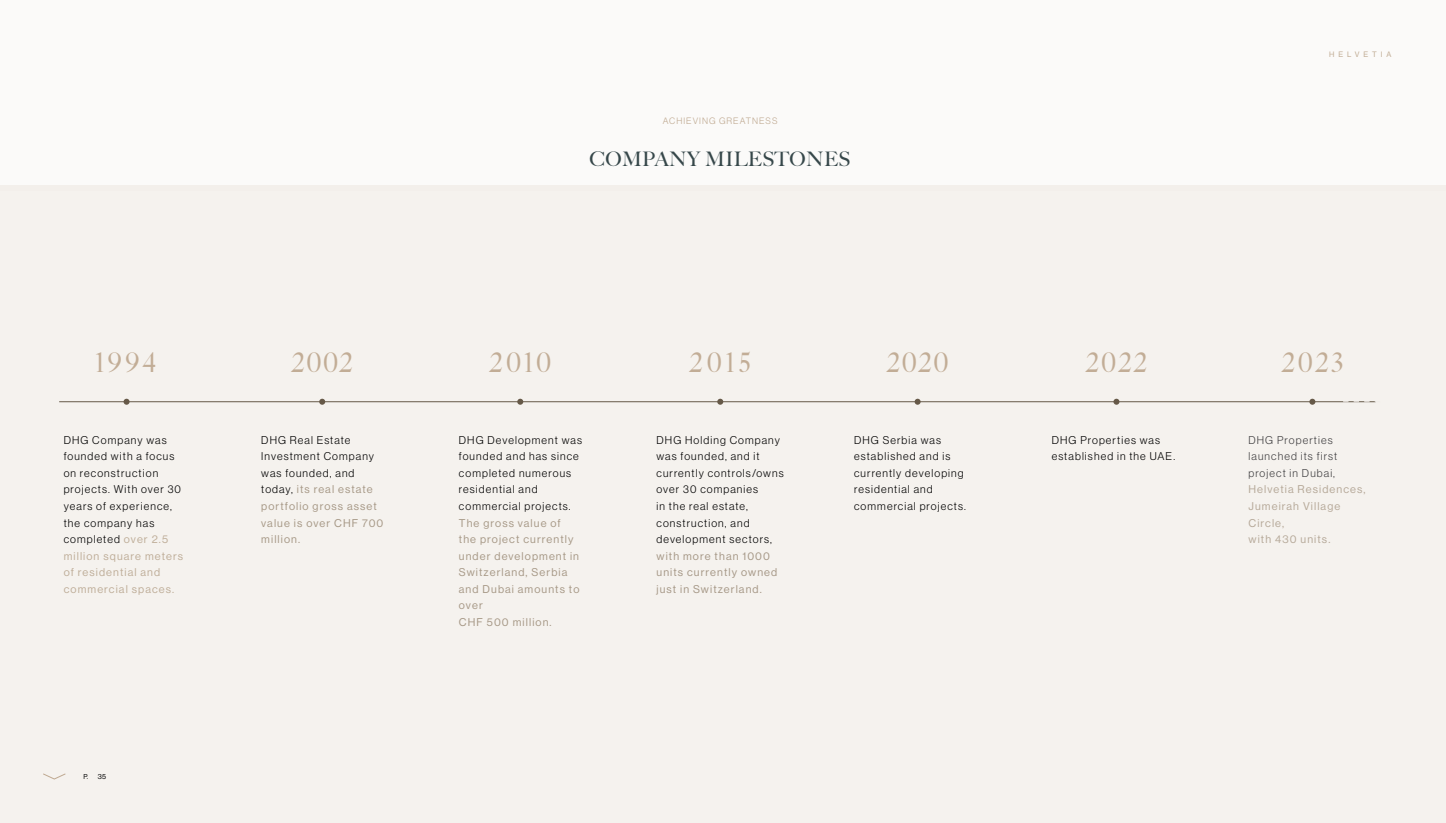
<style>
.page{position:relative;width:1446px;height:823px;background:#fff}
.page>*{position:absolute;margin:0;border:0;box-sizing:border-box;transform-origin:0 0}
.t1{font:27.1px "Big Caslon FB";letter-spacing:.105em;color:#c2ad96}
.t2{font:20px "Big Caslon FB";letter-spacing:.02em;color:#36474a}
.t3{font:11px/16.5px "N Haas Grotesk DS Pro 45 Lt";letter-spacing:.1em;color:#000}
.t4{font:11px/16.5px "N Haas Grotesk DS Pro 55 Rg";letter-spacing:.1em;color:#a79987}
.t5{font:11px/16.5px "N Haas Grotesk DS Pro 55 Rg";letter-spacing:.1em;color:#b6a999}
.t6{font:11px/16.5px "N Haas Grotesk DS Pro 55 Rg";letter-spacing:.1em;color:#a69887}
.t7{font:11px/16.5px "N Haas Grotesk DS Pro 55 Rg";letter-spacing:.1em;color:#bfae99}
.t8{font:11px/16.5px "N Haas Grotesk DS Pro 45 Lt";letter-spacing:.1em;color:#414042}
.t9{font:9px "N Haas Grotesk DS Pro 45 Lt";letter-spacing:.115em;color:#bfa991}
.t10{font:7.7px "N Haas Grotesk DS Pro 55 Rg";letter-spacing:.515em;color:#c0ab93}
.t11{font:6.9px "N Haas Grotesk DS Pro 55 Rg";color:#000}
.s1{font-family:"N Haas Grotesk DS Pro 55 Rg";color:#bfae99}
.s2{font-family:"N Haas Grotesk DS Pro 45 Lt";color:#000}
</style>
<div class="page">
<div style="left:0;top:0;width:1446px;height:190px;background:#fbfaf9"></div>
<div style="left:0;top:185px;width:1446px;height:637px;background:#f5f2ee"></div>
<hr style="left:59px;top:401px;width:1316px;height:1px;background:#665948">
<svg style="left:1343px;top:401px;width:33px;height:1px"></svg>
<svg style="left:517px;top:398px;width:6px;height:6px"></svg>
<svg style="left:717px;top:398px;width:6px;height:6px"></svg>
<svg style="left:914px;top:398px;width:6px;height:6px"></svg>
<svg style="left:1113px;top:398px;width:6px;height:6px"></svg>
<svg style="left:1309px;top:398px;width:6px;height:6px"></svg>
<svg style="left:319px;top:398px;width:6px;height:6px"></svg>
<svg style="left:124px;top:398px;width:6px;height:6px"></svg>
<svg style="left:43px;top:773px;width:23px;height:6px"></svg>
<h1 class="t1" style="left:96px;top:346px;width:63px">1994</h1>
<p class="t3" style="left:64px;top:431px;width:119px">DHG Company was founded with a focus on reconstruction projects. With over 30 years of experience, the company has completed <span class="s1">over 2.5</span></p>
<p class="t7" style="left:64px;top:547px;width:121px">million square meters of residential and commercial spaces.</p>
<p class="t11" style="left:83px;top:772px;width:24px">P. 35</p>
<h1 class="t1" style="left:291px;top:346px;width:63px">2002</h1>
<p class="t3" style="left:261px;top:431px;width:114px">DHG Real Estate<br>Investment Company was founded, and</p>
<p class="t4" style="left:261px;top:481px;width:124px"><span class="s2">today,</span> its real estate portfolio gross asset value is over CHF 700 million.</p>
<p class="t9" style="left:663px;top:115px;width:116px">ACHIEVING GREATNESS</p>
<h2 class="t2" style="left:589px;top:147px;width:263px">COMPANY MILESTONES</h2>
<p class="t10" style="left:1329px;top:50px;width:64px">HELVETIA</p>
<h1 class="t1" style="left:489px;top:346px;width:63px">2010</h1>
<p class="t3" style="left:459px;top:431px;width:125px">DHG Development was founded and has since completed numerous residential and commercial projects.</p>
<p class="t4" style="left:459px;top:514px;width:122px">The gross value of the project currently under development in<br>Switzerland, Serbia and Dubai amounts to over<br>CHF 500 million.</p>
<h1 class="t1" style="left:689px;top:346px;width:63px">2015</h1>
<h1 class="t1" style="left:887px;top:346px;width:63px">2020</h1>
<h1 class="t1" style="left:1086px;top:346px;width:63px">2022</h1>
<h1 class="t1" style="left:1281px;top:346px;width:63px">2023</h1>
<p class="t3" style="left:656px;top:431px;width:129px">DHG Holding Company was founded, and it currently controls/owns over 30 companies<br>in the real estate, construction, and development sectors,</p>
<p class="t6" style="left:656px;top:547px;width:122px">with more than 1000 units currently owned just in Switzerland.</p>
<p class="t3" style="left:854px;top:431px;width:113px">DHG Serbia was established and is currently developing residential and commercial projects.</p>
<p class="t3" style="left:1052px;top:431px;width:125px">DHG Properties was established in the UAE.</p>
<p class="t8" style="left:1248px;top:431px;width:90px">DHG Properties launched its first project in Dubai,</p>
<p class="t5" style="left:1248px;top:481px;width:119px">Helvetia Residences,<br>Jumeirah Village<br>Circle,<br>with 430 units.</p>
</div>
